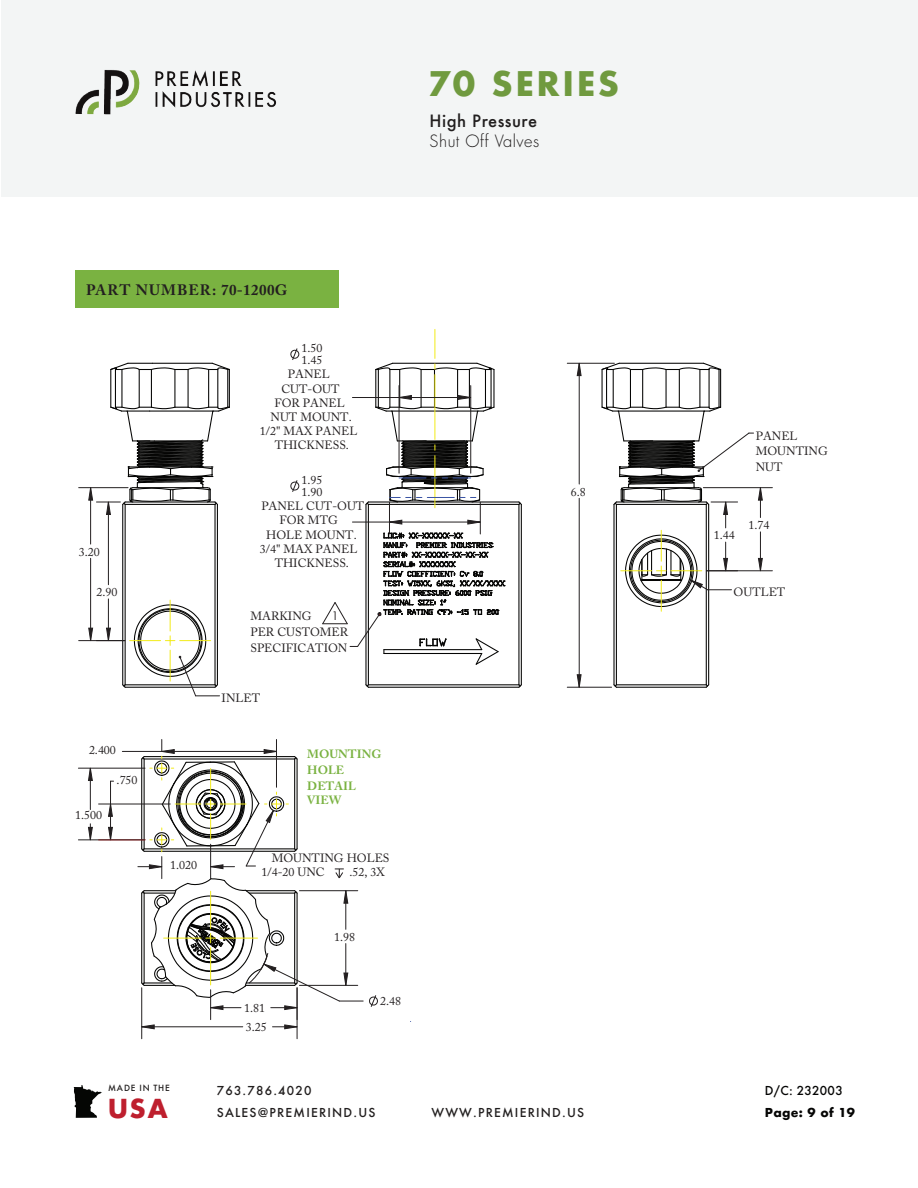
<style>
.page{position:relative;width:918px;height:1188px;background:#fff}
.page>*{position:absolute;margin:0;border:0;box-sizing:border-box;transform-origin:0 0}
.t1{font:700 33px "Futura";letter-spacing:.075em;color:#709a3f}
.t2{font:700 25.5px "Futura Std";color:#be1f2e}
.t3{font:300 16.5px "Futura Std";letter-spacing:.03em;color:#211e1e}
.t4{font:500 16.5px "Futura";letter-spacing:.03em;color:#211e1e}
.t5{font:700 15px "Adobe Caslon Pro";letter-spacing:.06em;color:#231f20}
.t6{font:12px/14.2px "Adobe Caslon Pro";color:#231f20}
.t7{font:500 12px/22.2px "Futura";letter-spacing:.1em;color:#211e1e}
.t8{font:700 12px/15.8px "Adobe Caslon Pro";color:#7ab241}
.t9{font:700 12px "Futura";letter-spacing:.025em;color:#050504}
.t10{font:500 12px "Futura";letter-spacing:.025em;color:#050504}
.t11{font:12px "Century Gothic";color:#231f20}
.t12{font:500 8.25px "Futura";letter-spacing:.105em;color:#211e1e}
</style>
<div class="page">
<svg style="left:74px;top:1085px;width:28px;height:33px"></svg>
<hr style="left:365px;top:504px;width:2px;height:181px;background:#050504">
<hr style="left:368px;top:687px;width:151px;height:1px;background:#050504">
<svg style="left:365px;top:683px;width:5px;height:5px"></svg>
<hr style="left:368px;top:501px;width:151px;height:2px;background:#050504">
<svg style="left:517px;top:683px;width:5px;height:5px"></svg>
<hr style="left:521px;top:504px;width:1px;height:181px;background:#050504">
<svg style="left:517px;top:501px;width:5px;height:5px"></svg>
<hr style="left:368px;top:504px;width:1px;height:181px;background:#050504">
<hr style="left:368px;top:684px;width:151px;height:1px;background:#050504">
<hr style="left:518px;top:504px;width:1px;height:181px;background:#050504">
<hr style="left:368px;top:504px;width:151px;height:1px;background:#050504">
<hr style="left:217px;top:504px;width:1px;height:181px;background:#050504">
<hr style="left:125px;top:687px;width:90px;height:1px;background:#050504">
<hr style="left:122px;top:504px;width:1px;height:181px;background:#050504">
<svg style="left:122px;top:683px;width:5px;height:5px"></svg>
<hr style="left:125px;top:504px;width:1px;height:181px;background:#050504">
<hr style="left:125px;top:684px;width:90px;height:1px;background:#050504">
<hr style="left:214px;top:504px;width:2px;height:181px;background:#050504">
<hr style="left:229px;top:369px;width:1px;height:38px;background:#050504">
<hr style="left:110px;top:369px;width:1px;height:38px;background:#050504">
<hr style="left:115px;top:369px;width:1px;height:38px;background:#050504">
<hr style="left:227px;top:369px;width:1px;height:38px;background:#050504">
<hr style="left:217px;top:369px;width:1px;height:38px;background:#050504">
<hr style="left:121px;top:369px;width:1px;height:38px;background:#050504">
<hr style="left:139px;top:369px;width:1px;height:38px;background:#050504">
<hr style="left:208px;top:369px;width:1px;height:38px;background:#050504">
<hr style="left:188px;top:369px;width:1px;height:38px;background:#050504">
<hr style="left:151px;top:369px;width:1px;height:38px;background:#050504">
<hr style="left:174px;top:369px;width:1px;height:38px;background:#050504">
<svg style="left:110px;top:362px;width:120px;height:9px"></svg>
<hr style="left:613px;top:504px;width:2px;height:181px;background:#050504">
<hr style="left:616px;top:687px;width:90px;height:1px;background:#050504">
<svg style="left:613px;top:683px;width:5px;height:5px"></svg>
<hr style="left:616px;top:684px;width:90px;height:1px;background:#050504">
<hr style="left:616px;top:504px;width:1px;height:181px;background:#050504">
<hr style="left:706px;top:504px;width:1px;height:181px;background:#050504">
<svg style="left:705px;top:683px;width:5px;height:5px"></svg>
<hr style="left:708px;top:504px;width:1px;height:181px;background:#050504">
<hr style="left:720px;top:369px;width:1px;height:38px;background:#050504">
<hr style="left:602px;top:369px;width:1px;height:38px;background:#050504">
<hr style="left:606px;top:369px;width:1px;height:38px;background:#050504">
<hr style="left:718px;top:369px;width:2px;height:38px;background:#050504">
<hr style="left:709px;top:369px;width:1px;height:38px;background:#050504">
<hr style="left:613px;top:369px;width:1px;height:38px;background:#050504">
<hr style="left:630px;top:369px;width:1px;height:38px;background:#050504">
<hr style="left:699px;top:369px;width:1px;height:38px;background:#050504">
<hr style="left:679px;top:369px;width:1px;height:38px;background:#050504">
<hr style="left:642px;top:369px;width:1px;height:38px;background:#050504">
<hr style="left:666px;top:369px;width:1px;height:38px;background:#050504">
<svg style="left:601px;top:362px;width:121px;height:9px"></svg>
<svg style="left:290px;top:348px;width:10px;height:12px"></svg>
<svg style="left:290px;top:480px;width:10px;height:12px"></svg>
<svg style="left:369px;top:995px;width:9px;height:12px"></svg>
<svg style="left:576px;top:674px;width:6px;height:13px"></svg>
<svg style="left:576px;top:362px;width:6px;height:14px"></svg>
<svg style="left:467px;top:519px;width:13px;height:6px"></svg>
<svg style="left:390px;top:519px;width:13px;height:6px"></svg>
<svg style="left:142px;top:1024px;width:13px;height:6px"></svg>
<svg style="left:758px;top:558px;width:5px;height:14px"></svg>
<svg style="left:108px;top:827px;width:5px;height:14px"></svg>
<svg style="left:88px;top:767px;width:5px;height:14px"></svg>
<hr style="left:661px;top:580px;width:1px;height:31px;background:#f2eb19">
<hr style="left:621px;top:570px;width:31px;height:1px;background:#f2eb19">
<hr style="left:661px;top:530px;width:1px;height:31px;background:#f2eb19">
<hr style="left:130px;top:640px;width:31px;height:1px;background:#f2eb19">
<hr style="left:170px;top:600px;width:1px;height:31px;background:#f2eb19">
<hr style="left:579px;top:498px;width:1px;height:189px;background:#231f20">
<hr style="left:579px;top:363px;width:1px;height:121px;background:#231f20">
<hr style="left:567px;top:687px;width:45px;height:1px;background:#231f20">
<hr style="left:567px;top:363px;width:47px;height:1px;background:#231f20">
<hr style="left:389px;top:522px;width:91px;height:1px;background:#231f20">
<hr style="left:352px;top:522px;width:37px;height:1px;background:#231f20">
<hr style="left:480px;top:502px;width:1px;height:32px;background:#231f20">
<hr style="left:389px;top:502px;width:1px;height:32px;background:#231f20">
<hr style="left:352px;top:397px;width:47px;height:1px;background:#231f20">
<svg style="left:365px;top:329px;width:130px;height:179px"></svg>
<hr style="left:122px;top:751px;width:40px;height:1px;background:#231f20">
<hr style="left:142px;top:1026px;width:101px;height:1px;background:#231f20">
<svg style="left:273px;top:1024px;width:24px;height:6px"></svg>
<hr style="left:141px;top:988px;width:1px;height:51px;background:#231f20">
<hr style="left:297px;top:988px;width:1px;height:51px;background:#231f20">
<hr style="left:760px;top:532px;width:1px;height:39px;background:#231f20">
<hr style="left:707px;top:570px;width:65px;height:1px;background:#231f20">
<hr style="left:703px;top:487px;width:69px;height:1px;background:#231f20">
<svg style="left:624px;top:534px;width:108px;height:74px"></svg>
<hr style="left:707px;top:570px;width:31px;height:1px;background:#231f20">
<hr style="left:90px;top:558px;width:1px;height:83px;background:#231f20">
<hr style="left:90px;top:488px;width:1px;height:56px;background:#231f20">
<hr style="left:79px;top:640px;width:46px;height:1px;background:#231f20">
<hr style="left:79px;top:487px;width:49px;height:1px;background:#231f20">
<hr style="left:108px;top:599px;width:1px;height:42px;background:#231f20">
<hr style="left:108px;top:502px;width:1px;height:83px;background:#231f20">
<svg style="left:88px;top:627px;width:37px;height:14px"></svg>
<svg style="left:88px;top:406px;width:142px;height:109px"></svg>
<hr style="left:110px;top:804px;width:1px;height:36px;background:#231f20">
<svg style="left:108px;top:781px;width:6px;height:36px"></svg>
<hr style="left:99px;top:804px;width:71px;height:1px;background:#231f20">
<svg style="left:88px;top:824px;width:5px;height:17px"></svg>
<hr style="left:90px;top:768px;width:1px;height:42px;background:#231f20">
<hr style="left:78px;top:839px;width:67px;height:1px;background:#231f20">
<hr style="left:78px;top:768px;width:67px;height:1px;background:#231f20">
<svg style="left:138px;top:739px;width:225px;height:271px"></svg>
<hr style="left:211px;top:1007px;width:30px;height:1px;background:#231f20">
<hr style="left:297px;top:988px;width:1px;height:32px;background:#231f20">
<hr style="left:210px;top:990px;width:1px;height:30px;background:#231f20">
<svg style="left:133px;top:604px;width:87px;height:93px"></svg>
<svg style="left:322px;top:532px;width:184px;height:134px"></svg>
<svg style="left:601px;top:406px;width:162px;height:122px"></svg>
<div style="left:75px;top:270px;width:264px;height:38px;background:#7ab241"></div>
<div style="left:2px;top:0;width:916px;height:196px;background:#f3f5f5"></div>
<img style="left:75px;top:70px;width:202px;height:45px">
<h1 class="t1" style="left:428px;top:60px;width:193px">70 SERIES</h1>
<h3 class="t4" style="left:430px;top:110px;width:109px">High Pressure</h3>
<h3 class="t3" style="left:430px;top:131px;width:111px">Shut Off Valves</h3>
<p class="t5" style="left:86px;top:281px;width:203px">PART NUMBER: 70-1200G</p>
<p class="t6" style="left:79px;top:544px;width:22px">3.20</p>
<p class="t6" style="left:97px;top:585px;width:22px">2.90</p>
<p class="t6" style="left:89px;top:743px;width:28px">2.400</p>
<p class="t6" style="left:75px;top:808px;width:28px">1.500</p>
<p class="t6" style="left:117px;top:773px;width:22px">.750</p>
<p class="t6" style="left:170px;top:858px;width:28px">1.020</p>
<p class="t6" style="left:301px;top:342px;width:22px;line-height:12px">1.50<br>1.45</p>
<p class="t6" style="left:260px;top:367px;width:99px;text-align:center">PANEL<br>CUT-OUT<br>FOR PANEL<br>NUT MOUNT.<br>1/2" MAX PANEL<br>THICKNESS.</p>
<p class="t6" style="left:301px;top:474px;width:22px;line-height:12px">1.95<br>1.90</p>
<p class="t6" style="left:260px;top:499px;width:106px;text-align:center">PANEL CUT-OUT<br>FOR MTG<br>HOLE MOUNT.<br>3/4" MAX PANEL<br>THICKNESS.</p>
<p class="t11" style="left:332px;top:607px;width:8px">1</p>
<p class="t6" style="left:250px;top:608px;width:99px;line-height:15.8px">MARKING<br>PER CUSTOMER<br>SPECIFICATION</p>
<p class="t6" style="left:222px;top:691px;width:40px">INLET</p>
<p class="t8" style="left:307px;top:746px;width:76px">MOUNTING<br>HOLE<br>DETAIL</p>
<p class="t8" style="left:307px;top:792px;width:35px">VIEW</p>
<p class="t6" style="left:262px;top:850px;width:129px;text-indent:10px">MOUNTING HOLES<br>1/4-20 UNC</p>
<p class="t6" style="left:349px;top:865px;width:37px">.52, 3X</p>
<p class="t6" style="left:244px;top:1001px;width:22px">1.81</p>
<p class="t6" style="left:246px;top:1020px;width:22px">3.25</p>
<p class="t6" style="left:334px;top:930px;width:22px">1.98</p>
<p class="t6" style="left:380px;top:994px;width:22px">2.48</p>
<p class="t6" style="left:571px;top:484px;width:16px">6.8</p>
<p class="t6" style="left:756px;top:428px;width:74px;line-height:15.8px">PANEL<br>MOUNTING<br>NUT</p>
<p class="t6" style="left:714px;top:528px;width:22px">1.44</p>
<p class="t6" style="left:749px;top:518px;width:22px">1.74</p>
<p class="t6" style="left:734px;top:585px;width:53px">OUTLET</p>
<p class="t12" style="left:108px;top:1082px;width:63px">MADE IN THE</p>
<h2 class="t2" style="left:108px;top:1091px;width:61px">USA</h2>
<p class="t9" style="left:765px;top:1104px;width:92px">Page: 9 of 19</p>
<p class="t10" style="left:765px;top:1082px;width:79px">D/C: 232003</p>
<p class="t7" style="left:217px;top:1079px;width:160px">763.786.4020<br>SALES@PREMIERIND.US</p>
<p class="t7" style="left:431px;top:1101px;width:154px">WWW.PREMIERIND.US</p>
</div>
